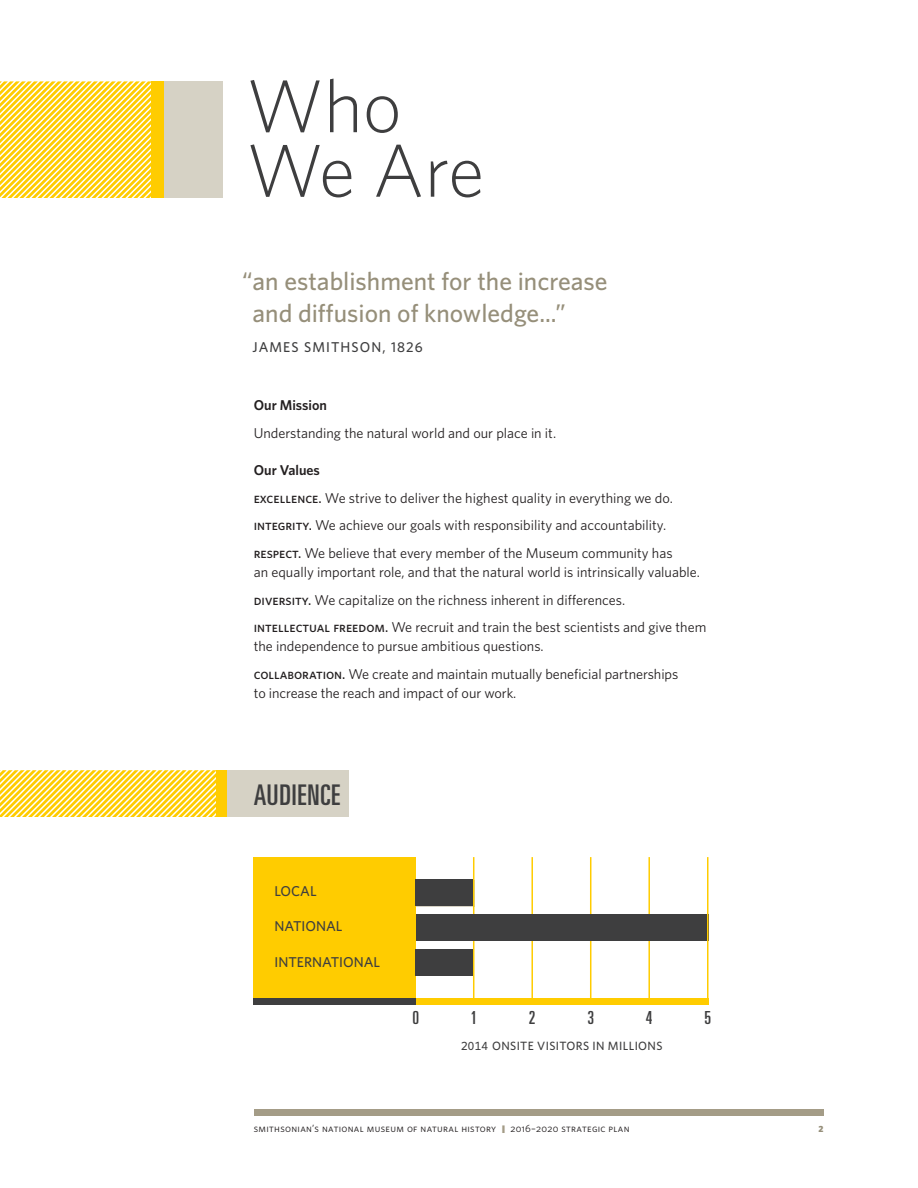
<style>
.page{position:relative;width:918px;height:1188px;background:#fff}
.page>*{position:absolute;margin:0;border:0;box-sizing:border-box;transform-origin:0 0}
.Chapter_Name{font:300 75px "Whitney";color:#3e3e3f}
.t1{font:ultra-condensed 28.5px "Univers";letter-spacing:.03em;color:#3e3e3f}
.Heading{font:500 25.5px/31.5px "Whitney";color:#968f7a}
.UNIVERSULTRACONDENSE{font:ultra-condensed 18px "Univers";color:#3e3e3f}
.t2{font:14.25px/18.8px "Whitney";color:#231f20}
.t3{font:14.25px "Whitney Medium SC";color:#3e3e3f}
.Sub_2{font:600 14.25px "Whitney";color:#231f20}
.Heading-2{font:500 14.25px "Whitney";letter-spacing:.08em;color:#3e3e3f}
.t4{font:12px "Whitney Medium SC";letter-spacing:.03em;color:#3e3e3f}
.t5{font:10.5px "Whitney Book SC";letter-spacing:.03em;color:#231f20}
.t6{font:900 9px "Whitney";color:#968f7a}
.s1{font-family:"Whitney Medium SC"}
.s2{font-family:"Whitney";font-weight:500}
.s3{font-family:"Monotype Sorts";color:#a49c87}
</style>
<div class="page">
<div style="left:254px;top:1110px;width:570px;height:6px;background:#a49c87"></div>
<svg style="left:0;top:81px;width:152px;height:117px"></svg>
<div style="left:152px;top:81px;width:22px;height:195px;background:#fc0"></div>
<div style="left:164px;top:81px;width:59px;height:195px;background:#d6d2c5"></div>
<div style="left:0;top:198px;width:232px;height:83px;background:#fff"></div>
<svg style="left:0;top:770px;width:216px;height:47px"></svg>
<div style="left:216px;top:770px;width:11px;height:195px;background:#fc0"></div>
<div style="left:227px;top:770px;width:121px;height:195px;background:#d6d2c5"></div>
<div style="left:0;top:818px;width:554px;height:168px;background:#fff"></div>
<div style="left:254px;top:857px;width:162px;height:147px;background:#fc0"></div>
<div style="left:254px;top:998px;width:162px;height:8px;background:#3e3e3f"></div>
<div style="left:416px;top:998px;width:293px;height:6px;background:#fc0"></div>
<div style="left:416px;top:880px;width:58px;height:27px;background:#d6d2c5"></div>
<hr style="left:473px;top:857px;width:1px;height:144px;background:#fc0">
<hr style="left:531px;top:857px;width:2px;height:144px;background:#fc0">
<hr style="left:590px;top:857px;width:1px;height:144px;background:#fc0">
<hr style="left:648px;top:857px;width:2px;height:144px;background:#fc0">
<div style="left:416px;top:914px;width:292px;height:27px;background:#3e3e3f"></div>
<div style="left:416px;top:949px;width:57px;height:27px;background:#3e3e3f"></div>
<div style="left:416px;top:879px;width:57px;height:27px;background:#3e3e3f"></div>
<hr style="left:707px;top:857px;width:2px;height:144px;background:#fc0">
<p class="Chapter_Name" style="left:246px;top:56px;width:157px">Who</p>
<p class="Chapter_Name" style="left:246px;top:121px;width:240px">We Are</p>
<p class="Heading" style="left:253px;top:265px;width:356px;text-indent:-10px">“an establishment for the increase and diffusion of knowledge...”</p>
<p class="Heading-2" style="left:253px;top:337px;width:172px">JAMES SMITHSON, 1826</p>
<p class="Sub_2" style="left:254px;top:396px;width:75px">Our Mission</p>
<p class="t2" style="left:254px;top:423px;width:304px">Understanding the natural world and our place in it.</p>
<p class="Sub_2" style="left:254px;top:460px;width:68px">Our Values</p>
<p class="t2" style="left:254px;top:488px;width:421px"><span class="s1">excellence.</span> We strive to deliver the highest quality in everything we do.</p>
<p class="t2" style="left:254px;top:516px;width:414px"><span class="s1">integrity.</span> We achieve our goals with responsibility and accountability.</p>
<p class="t2" style="left:254px;top:543px;width:448px"><span class="s1">respect.</span> We believe that every member of the Museum community has<br>an equally important role, and that the natural world is intrinsically valuable.</p>
<p class="t2" style="left:254px;top:590px;width:373px"><span class="s1">diversity.</span> We capitalize on the richness inherent in differences.</p>
<p class="t2" style="left:254px;top:618px;width:454px"><span class="s1">intellectual freedom.</span> We recruit and train the best scientists and give them the independence to pursue ambitious questions.</p>
<p class="t2" style="left:254px;top:664px;width:426px"><span class="s1">collaboration.</span> We create and maintain mutually beneficial partnerships to increase the reach and impact of our work.</p>
<p class="t1" style="left:254px;top:778px;width:88px">AUDIENCE</p>
<p class="t3" style="left:274px;top:883px;width:44px">LOCAL</p>
<p class="t3" style="left:274px;top:918px;width:70px">NATIONAL</p>
<p class="t3" style="left:274px;top:953px;width:107px">INTERNATIONAL</p>
<p class="UNIVERSULTRACONDENSE" style="left:413px;top:1008px;width:8px">0</p>
<p class="UNIVERSULTRACONDENSE" style="left:470px;top:1008px;width:8px">1</p>
<p class="UNIVERSULTRACONDENSE" style="left:529px;top:1008px;width:8px">2</p>
<p class="UNIVERSULTRACONDENSE" style="left:587px;top:1008px;width:8px">3</p>
<p class="UNIVERSULTRACONDENSE" style="left:646px;top:1008px;width:8px">4</p>
<p class="UNIVERSULTRACONDENSE" style="left:704px;top:1008px;width:8px">5</p>
<p class="t4" style="left:461px;top:1039px;width:203px"><span class="s2">2014</span> ONSITE VISITORS IN MILLIONS</p>
<p class="t5" style="left:254px;top:1122px;width:377px">smithsonian’s national museum of natural history <span class="s3">y</span> 2016–2020 strategic plan</p>
<p class="t6" style="left:818px;top:1123px;width:7px">2</p>
</div>
